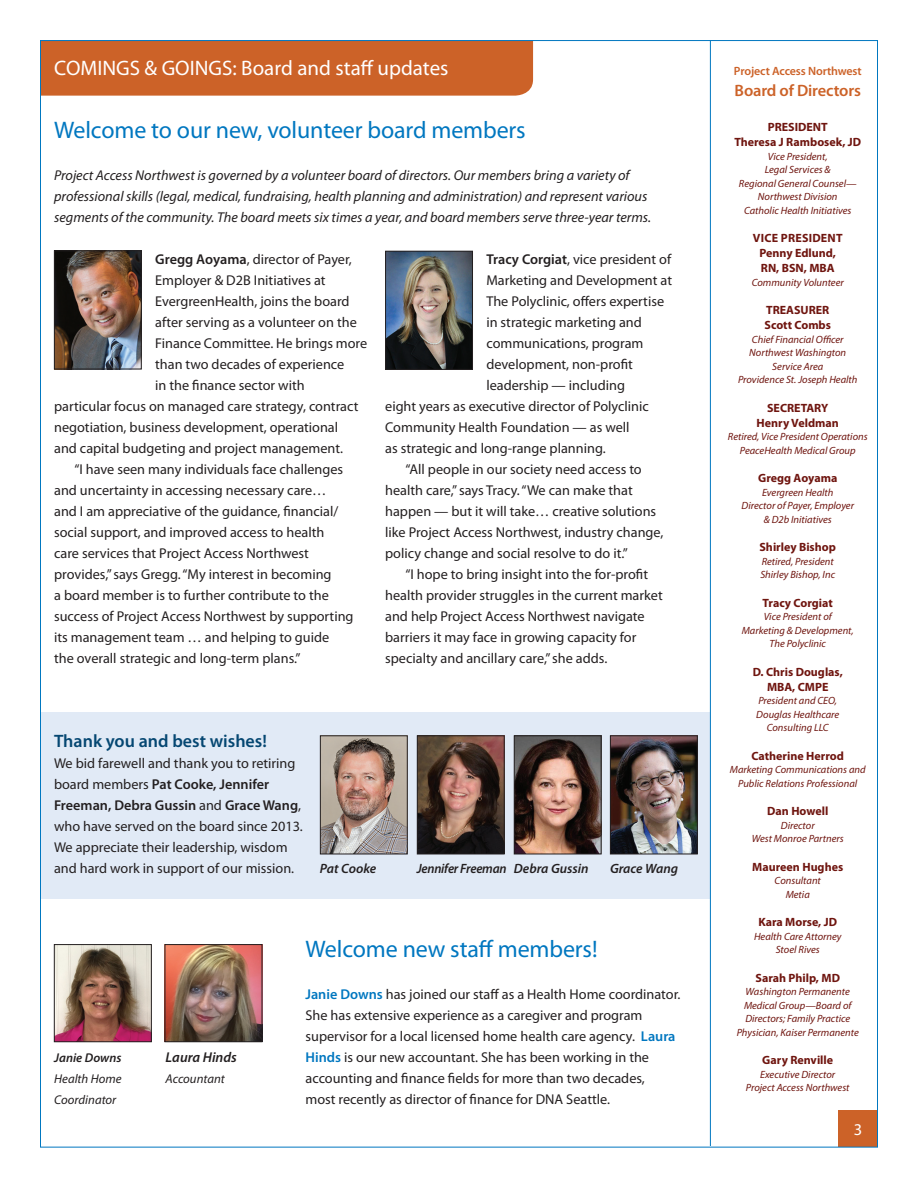
<style>
.page{position:relative;width:918px;height:1188px;background:#fff}
.page>*{position:absolute;margin:0;border:0;box-sizing:border-box;transform-origin:0 0}
.t1{font:24px "Myriad Pro";letter-spacing:-.005em;color:#0077c0}
.t2{font:21px "Myriad Pro";color:#fff}
.t3{font:600 18px "Myriad Pro";color:#054772}
.t4{font:600 16.5px "Myriad Pro";letter-spacing:-.01em;color:#cc6228}
.t5{font:16.5px "Myriad Pro";color:#fff}
.t6{font:14.25px/21px "Myriad Pro";color:#231f20}
.t7{font:italic 14.25px/21px "Myriad Pro";color:#231f20}
.t8{font:italic 600 14.25px "Myriad Pro";color:#231f20}
.t9{font:italic 600 13.5px "Myriad Pro";letter-spacing:-.01em;color:#231f20;scale:.96 1}
.t10{font:italic 600 13.5px "Myriad Pro";letter-spacing:-.01em;color:#231f20}
.t11{font:italic 12.75px/21px "Myriad Pro";color:#231f20}
.t12{font:italic 600 12.75px "Myriad Pro";color:#231f20}
.t13{font:700 12px/15px "Myriad Pro";color:#6f150f;text-align:center}
.t14{font:600 12px "Myriad Pro";letter-spacing:-.01em;color:#cc6228}
.t15{font:italic 10.5px/13.5px "Myriad Pro";color:#6f150f;text-align:center}
.s1{font-weight:600}
.s2{font-weight:600;color:#0077c0}
</style>
<div class="page">
<img style="left:56px;top:252px;width:84px;height:115px">
<div style="left:54px;top:250px;width:88px;height:119px;border:1px solid #231f20"></div>
<div style="left:42px;top:42px;width:491px;height:54px;background:#cc6228"></div>
<div style="left:41px;top:712px;width:669px;height:186px;background:#e1eaf6"></div>
<div style="left:839px;top:1110px;width:38px;height:37px;background:#cc6228"></div>
<hr style="left:710px;top:40px;width:1px;height:1106px;background:#0077c0">
<img style="left:387px;top:253px;width:84px;height:115px">
<div style="left:385px;top:251px;width:88px;height:119px;border:1px solid #231f20"></div>
<img style="left:322px;top:737px;width:84px;height:115px">
<div style="left:320px;top:735px;width:88px;height:119px;border:1px solid #231f20"></div>
<img style="left:419px;top:737px;width:84px;height:115px">
<div style="left:417px;top:735px;width:88px;height:119px;border:1px solid #231f20"></div>
<img style="left:612px;top:737px;width:84px;height:115px">
<div style="left:610px;top:735px;width:88px;height:119px;border:1px solid #231f20"></div>
<img style="left:516px;top:737px;width:84px;height:115px">
<div style="left:514px;top:735px;width:88px;height:119px;border:1px solid #231f20"></div>
<img style="left:56px;top:946px;width:94px;height:94px">
<div style="left:54px;top:944px;width:98px;height:98px;border:1px solid #231f20"></div>
<img style="left:167px;top:946px;width:93px;height:94px">
<div style="left:165px;top:944px;width:97px;height:98px;border:1px solid #231f20"></div>
<h2 class="t2" style="left:54px;top:55px;width:396px">COMINGS &amp; GOINGS: Board and staff updates</h2>
<h1 class="t1" style="left:54px;top:115px;width:473px">Welcome to our new, volunteer board members</h1>
<p class="t7" style="left:54px;top:164px;width:598px">Project Access Northwest is governed by a volunteer board of directors. Our members bring a variety of professional skills (legal, medical, fundraising, health planning and administration) and represent various segments of the community. The board meets six times a year, and board members serve three-year terms.</p>
<p class="t6" style="left:155px;top:249px;width:198px"><span class="s1">Gregg Aoyama</span>, director of Payer,</p>
<p class="t6" style="left:155px;top:270px;width:172px">Employer &amp; D2B Initiatives at</p>
<p class="t6" style="left:155px;top:291px;width:196px">EvergreenHealth, joins the board</p>
<p class="t6" style="left:155px;top:312px;width:203px">after serving as a volunteer on the</p>
<p class="t6" style="left:155px;top:333px;width:213px">Finance Committee. He brings more</p>
<p class="t6" style="left:155px;top:354px;width:191px">than two decades of experience</p>
<p class="t6" style="left:155px;top:375px;width:151px">in the finance sector with</p>
<p class="t6" style="left:54px;top:396px;width:306px">particular focus on managed care strategy, contract</p>
<p class="t6" style="left:54px;top:417px;width:286px">negotiation, business development, operational</p>
<p class="t6" style="left:54px;top:438px;width:290px">and capital budgeting and project management.</p>
<p class="t6" style="left:74px;top:459px;width:270px">“I have seen many individuals face challenges</p>
<p class="t6" style="left:54px;top:480px;width:274px">and uncertainty in accessing necessary care…</p>
<p class="t6" style="left:54px;top:501px;width:286px">and I am appreciative of the guidance, financial/</p>
<p class="t6" style="left:54px;top:522px;width:272px">social support, and improved access to health</p>
<p class="t6" style="left:54px;top:543px;width:256px">care services that Project Access Northwest</p>
<p class="t6" style="left:54px;top:564px;width:279px">provides,” says Gregg. “My interest in becoming</p>
<p class="t6" style="left:54px;top:585px;width:276px">a board member is to further contribute to the</p>
<p class="t6" style="left:54px;top:606px;width:301px">success of Project Access Northwest by supporting</p>
<p class="t6" style="left:54px;top:627px;width:277px">its management team … and helping to guide</p>
<p class="t6" style="left:54px;top:648px;width:248px">the overall strategic and long-term plans.”</p>
<p class="t6" style="left:486px;top:249px;width:186px"><span class="s1">Tracy Corgiat</span>, vice president of</p>
<p class="t6" style="left:486px;top:270px;width:187px">Marketing and Development at</p>
<p class="t6" style="left:486px;top:291px;width:179px">The Polyclinic, offers expertise</p>
<p class="t6" style="left:486px;top:312px;width:157px">in strategic marketing and</p>
<p class="t6" style="left:486px;top:333px;width:159px">communications, program</p>
<p class="t6" style="left:486px;top:354px;width:148px">development, non-profit</p>
<p class="t6" style="left:486px;top:375px;width:140px">leadership — including</p>
<p class="t6" style="left:385px;top:396px;width:265px">eight years as executive director of Polyclinic</p>
<p class="t6" style="left:385px;top:417px;width:246px">Community Health Foundation — as well</p>
<p class="t6" style="left:385px;top:438px;width:222px">as strategic and long-range planning.</p>
<p class="t6" style="left:405px;top:459px;width:238px">“All people in our society need access to</p>
<p class="t6" style="left:385px;top:480px;width:249px">health care,” says Tracy. “We can make that</p>
<p class="t6" style="left:385px;top:501px;width:273px">happen — but it will take… creative solutions</p>
<p class="t6" style="left:385px;top:522px;width:280px">like Project Access Northwest, industry change,</p>
<p class="t6" style="left:385px;top:543px;width:244px">policy change and social resolve to do it.”</p>
<p class="t6" style="left:405px;top:564px;width:244px">“I hope to bring insight into the for-profit</p>
<p class="t6" style="left:385px;top:585px;width:279px">health provider struggles in the current market</p>
<p class="t6" style="left:385px;top:606px;width:261px">and help Project Access Northwest navigate</p>
<p class="t6" style="left:385px;top:627px;width:253px">barriers it may face in growing capacity for</p>
<p class="t6" style="left:385px;top:648px;width:224px">specialty and ancillary care,” she adds.</p>
<p class="t3" style="left:54px;top:730px;width:214px">Thank you and best wishes!</p>
<p class="t6" style="left:54px;top:752px;width:250px">We bid farewell and thank you to retiring board members <span class="s1">Pat Cooke, Jennifer Freeman, Debra Gussin</span> and <span class="s1">Grace Wang</span>, who have served on the board since 2013.<br>We appreciate their leadership, wisdom and hard work in support of our mission.</p>
<p class="t10" style="left:320px;top:860px;width:58px">Pat Cooke</p>
<p class="t9" style="left:417px;top:860px;width:180px">Jennifer Freeman Debra Gussin</p>
<p class="t10" style="left:610px;top:860px;width:70px">Grace Wang</p>
<p class="t12" style="left:54px;top:1050px;width:69px">Janie Downs</p>
<p class="t11" style="left:54px;top:1068px;width:69px">Health Home<br>Coordinator</p>
<p class="t8" style="left:166px;top:1048px;width:73px">Laura Hinds</p>
<p class="t11" style="left:166px;top:1068px;width:61px">Accountant</p>
<h1 class="t1" style="left:306px;top:934px;width:294px">Welcome new staff members!</h1>
<p class="t6" style="left:306px;top:983px;width:377px"><span class="s2">Janie Downs</span> has joined our staff as a Health Home coordinator.<br>She has extensive experience as a caregiver and program supervisor for a local licensed home health care agency. <span class="s2">Laura Hinds</span> is our new accountant. She has been working in the accounting and finance fields for more than two decades,<br>most recently as director of finance for DNA Seattle.</p>
<p class="t14" style="left:734px;top:63px;width:129px">Project Access Northwest</p>
<p class="t4" style="left:735px;top:80px;width:128px">Board of Directors</p>
<p class="t13" style="left:734px;top:119px;width:128px">PRESIDENT<br>Theresa J Rambosek, JD</p>
<p class="t15" style="left:739px;top:149px;width:119px">Vice President,<br>Legal Services &amp;<br>Regional General Counsel—<br>Northwest Division<br>Catholic Health Initiatives</p>
<p class="t13" style="left:753px;top:230px;width:91px">VICE PRESIDENT<br>Penny Edlund,<br>RN, BSN, MBA</p>
<p class="t15" style="left:752px;top:275px;width:94px">Community Volunteer</p>
<p class="t13" style="left:765px;top:302px;width:68px;text-align:left">TREASURER<br>Scott Combs</p>
<p class="t15" style="left:738px;top:332px;width:121px">Chief Financial Officer<br>Northwest Washington<br>Service Area<br>Providence St. Joseph Health</p>
<p class="t13" style="left:757px;top:400px;width:84px">SECRETARY<br>Henry Veldman</p>
<p class="t15" style="left:728px;top:430px;width:141px">Retired, Vice President Operations<br>PeaceHealth Medical Group</p>
<p class="t13" style="left:758px;top:470px;width:81px">Gregg Aoyama</p>
<p class="t15" style="left:742px;top:485px;width:114px">Evergreen Health<br>Director of Payer, Employer &amp; D2b Initiatives</p>
<p class="t13" style="left:760px;top:539px;width:78px">Shirley Bishop</p>
<p class="t15" style="left:760px;top:554px;width:76px;text-align:left">Retired, President<br>Shirley Bishop, Inc</p>
<p class="t13" style="left:763px;top:595px;width:72px">Tracy Corgiat</p>
<p class="t15" style="left:742px;top:610px;width:114px">Vice President of<br>Marketing &amp; Development,<br>The Polyclinic</p>
<p class="t13" style="left:753px;top:664px;width:92px">D. Chris Douglas,<br>MBA, CMPE</p>
<p class="t15" style="left:756px;top:694px;width:85px">President and CEO,<br>Douglas Healthcare<br>Consulting LLC</p>
<p class="t13" style="left:752px;top:748px;width:94px">Catherine Herrod</p>
<p class="t15" style="left:730px;top:763px;width:137px">Marketing Communications and<br>Public Relations Professional</p>
<p class="t13" style="left:767px;top:803px;width:63px">Dan Howell</p>
<p class="t15" style="left:752px;top:818px;width:94px">Director<br>West Monroe Partners</p>
<p class="t13" style="left:752px;top:859px;width:92px">Maureen Hughes</p>
<p class="t15" style="left:775px;top:874px;width:48px">Consultant<br>Metia</p>
<p class="t13" style="left:758px;top:914px;width:80px">Kara Morse, JD</p>
<p class="t15" style="left:754px;top:929px;width:89px">Health Care Attorney<br>Stoel Rives</p>
<p class="t13" style="left:756px;top:970px;width:86px">Sarah Philp, MD</p>
<p class="t15" style="left:737px;top:985px;width:124px">Washington Permanente<br>Medical Group—Board of<br>Directors; Family Practice<br>Physician, Kaiser Permanente</p>
<p class="t13" style="left:762px;top:1052px;width:72px">Gary Renville</p>
<p class="t15" style="left:746px;top:1067px;width:105px">Executive Director<br>Project Access Northwest</p>
<p class="t5" style="left:854px;top:1119px;width:10px">3</p>
</div>
